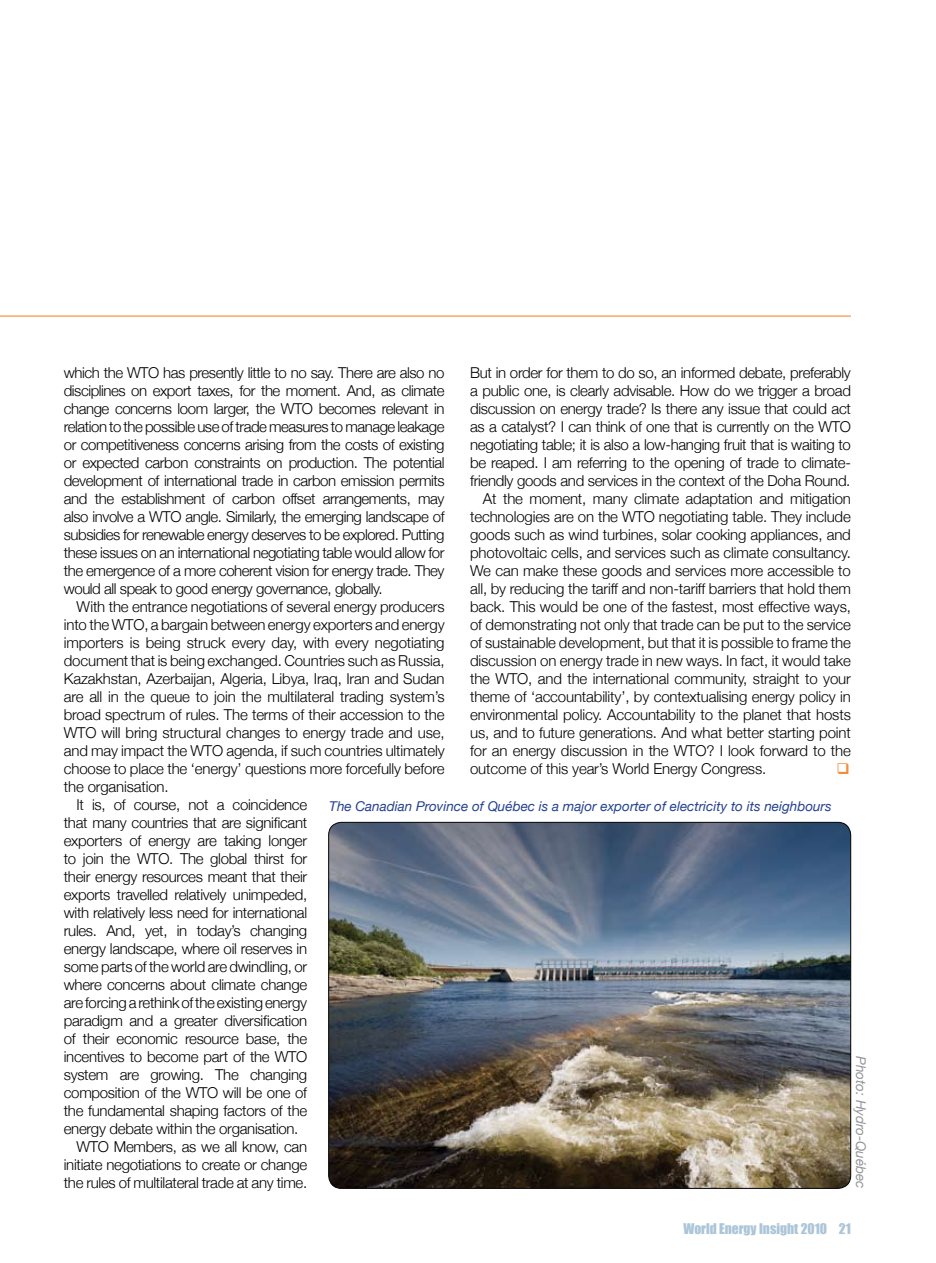
<style>
.page{position:relative;width:936px;height:1263px;background:#fff}
.page>*{position:absolute;margin:0;border:0;box-sizing:border-box;transform-origin:0 0}
.t1{font:300 15px/18px "Helvetica Neue";letter-spacing:-.01em;color:#000;text-align:justify}
.t2{font:italic 13.5px "Helvetica Neue";color:#24408f}
.t3{font:13.5px "Impact";color:#acc5d8}
.t4{font:italic 13.5px "Helvetica Neue";color:#939598}
</style>
<div class="page">
<hr style="left:0;top:315px;width:850px;height:2px;background:#f68b37">
<img style="left:328px;top:822px;width:522px;height:366px;border-radius:13px">
<p class="t1" style="left:64px;top:363px;width:382px">which the WTO has presently little to no say. There are also no disciplines on export taxes, for the moment. And, as climate change concerns loom larger, the WTO becomes relevant in relation to the possible use of trade measures to manage leakage or competitiveness concerns arising from the costs of existing or expected carbon constraints on production. The potential development of international trade in carbon emission permits and the establishment of carbon offset arrangements, may also involve a WTO angle. Similarly, the emerging landscape of subsidies for renewable energy deserves to be explored. Putting these issues on an international negotiating table would allow for the emergence of a more coherent vision for energy trade. They would all speak to good energy governance, globally.</p>
<p class="t1" style="left:77px;top:597px;width:369px">With the entrance negotiations of several energy producers</p>
<p class="t1" style="left:64px;top:615px;width:382px">into the WTO, a bargain between energy exporters and energy</p>
<p class="t1" style="left:64px;top:633px;width:382px">importers is being struck every day, with every negotiating</p>
<p class="t1" style="left:64px;top:651px;width:382px">document that is being exchanged. Countries such as Russia,</p>
<p class="t1" style="left:64px;top:669px;width:382px">Kazakhstan, Azerbaijan, Algeria, Libya, Iraq, Iran and Sudan</p>
<p class="t1" style="left:64px;top:687px;width:382px">are all in the queue to join the multilateral trading system’s</p>
<p class="t1" style="left:64px;top:705px;width:382px">broad spectrum of rules. The terms of their accession to the</p>
<p class="t1" style="left:64px;top:723px;width:382px">WTO will bring structural changes to energy trade and use,</p>
<p class="t1" style="left:64px;top:741px;width:382px">and may impact the WTO agenda, if such countries ultimately</p>
<p class="t1" style="left:64px;top:759px;width:382px">choose to place the ‘energy’ questions more forcefully before</p>
<p class="t1" style="left:64px;top:777px;width:106px">the organisation.</p>
<p class="t1" style="left:77px;top:795px;width:232px">It is, of course, not a coincidence</p>
<p class="t1" style="left:64px;top:813px;width:245px">that many countries that are significant</p>
<p class="t1" style="left:64px;top:831px;width:245px">exporters of energy are taking longer</p>
<p class="t1" style="left:64px;top:849px;width:245px">to join the WTO. The global thirst for</p>
<p class="t1" style="left:64px;top:867px;width:245px">their energy resources meant that their</p>
<p class="t1" style="left:64px;top:885px;width:245px">exports travelled relatively unimpeded,</p>
<p class="t1" style="left:64px;top:903px;width:245px">with relatively less need for international</p>
<p class="t1" style="left:64px;top:921px;width:245px">rules. And, yet, in today’s changing</p>
<p class="t1" style="left:64px;top:939px;width:245px">energy landscape, where oil reserves in</p>
<p class="t1" style="left:64px;top:957px;width:245px">some parts of the world are dwindling, or</p>
<p class="t1" style="left:64px;top:975px;width:245px">where concerns about climate change</p>
<p class="t1" style="left:64px;top:993px;width:245px">are forcing a rethink of the existing energy</p>
<p class="t1" style="left:64px;top:1011px;width:245px">paradigm and a greater diversification</p>
<p class="t1" style="left:64px;top:1029px;width:245px">of their economic resource base, the</p>
<p class="t1" style="left:64px;top:1047px;width:245px">incentives to become part of the WTO</p>
<p class="t1" style="left:64px;top:1065px;width:245px">system are growing. The changing</p>
<p class="t1" style="left:64px;top:1083px;width:245px">composition of the WTO will be one of</p>
<p class="t1" style="left:64px;top:1101px;width:245px">the fundamental shaping factors of the</p>
<p class="t1" style="left:64px;top:1119px;width:236px">energy debate within the organisation.</p>
<p class="t1" style="left:77px;top:1137px;width:232px">WTO Members, as we all know, can</p>
<p class="t1" style="left:64px;top:1155px;width:245px">initiate negotiations to create or change</p>
<p class="t1" style="left:64px;top:1173px;width:245px">the rules of multilateral trade at any time.</p>
<p class="t1" style="left:470px;top:363px;width:382px">But in order for them to do so, an informed debate, preferably</p>
<p class="t1" style="left:470px;top:381px;width:382px">a public one, is clearly advisable. How do we trigger a broad</p>
<p class="t1" style="left:470px;top:399px;width:382px">discussion on energy trade? Is there any issue that could act</p>
<p class="t1" style="left:470px;top:417px;width:382px">as a catalyst? I can think of one that is currently on the WTO</p>
<p class="t1" style="left:470px;top:435px;width:382px">negotiating table; it is also a low-hanging fruit that is waiting to</p>
<p class="t1" style="left:470px;top:453px;width:382px">be reaped. I am referring to the opening of trade to climate-</p>
<p class="t1" style="left:470px;top:471px;width:382px">friendly goods and services in the context of the Doha Round.</p>
<p class="t1" style="left:483px;top:489px;width:369px">At the moment, many climate adaptation and mitigation</p>
<p class="t1" style="left:470px;top:507px;width:382px">technologies are on the WTO negotiating table. They include</p>
<p class="t1" style="left:470px;top:525px;width:382px">goods such as wind turbines, solar cooking appliances, and</p>
<p class="t1" style="left:470px;top:543px;width:382px">photovoltaic cells, and services such as climate consultancy.</p>
<p class="t1" style="left:470px;top:561px;width:382px">We can make these goods and services more accessible to</p>
<p class="t1" style="left:470px;top:579px;width:382px">all, by reducing the tariff and non-tariff barriers that hold them</p>
<p class="t1" style="left:470px;top:597px;width:382px">back. This would be one of the fastest, most effective ways,</p>
<p class="t1" style="left:470px;top:615px;width:382px">of demonstrating not only that trade can be put to the service</p>
<p class="t1" style="left:470px;top:633px;width:382px">of sustainable development, but that it is possible to frame the</p>
<p class="t1" style="left:470px;top:651px;width:382px">discussion on energy trade in new ways. In fact, it would take</p>
<p class="t1" style="left:470px;top:669px;width:382px">the WTO, and the international community, straight to your</p>
<p class="t1" style="left:470px;top:687px;width:382px">theme of ‘accountability’, by contextualising energy policy in</p>
<p class="t1" style="left:470px;top:705px;width:382px">environmental policy. Accountability to the planet that hosts</p>
<p class="t1" style="left:470px;top:723px;width:382px">us, and to future generations. And what better starting point</p>
<p class="t1" style="left:470px;top:741px;width:382px">for an energy discussion in the WTO? I look forward to the</p>
<p class="t1" style="left:470px;top:759px;width:297px">outcome of this year’s World Energy Congress.</p>
<p class="t2" style="left:329px;top:798px;width:504px">The Canadian Province of Québec is a major exporter of electricity to its neighbours</p>
<p class="t4" style="left:868px;top:1056px;width:134px;rotate:90deg">Photo: Hydro-Québec</p>
<p class="t3" style="left:683px;top:1221px;width:169px">World Energy Insight 2010 21</p>
</div>
